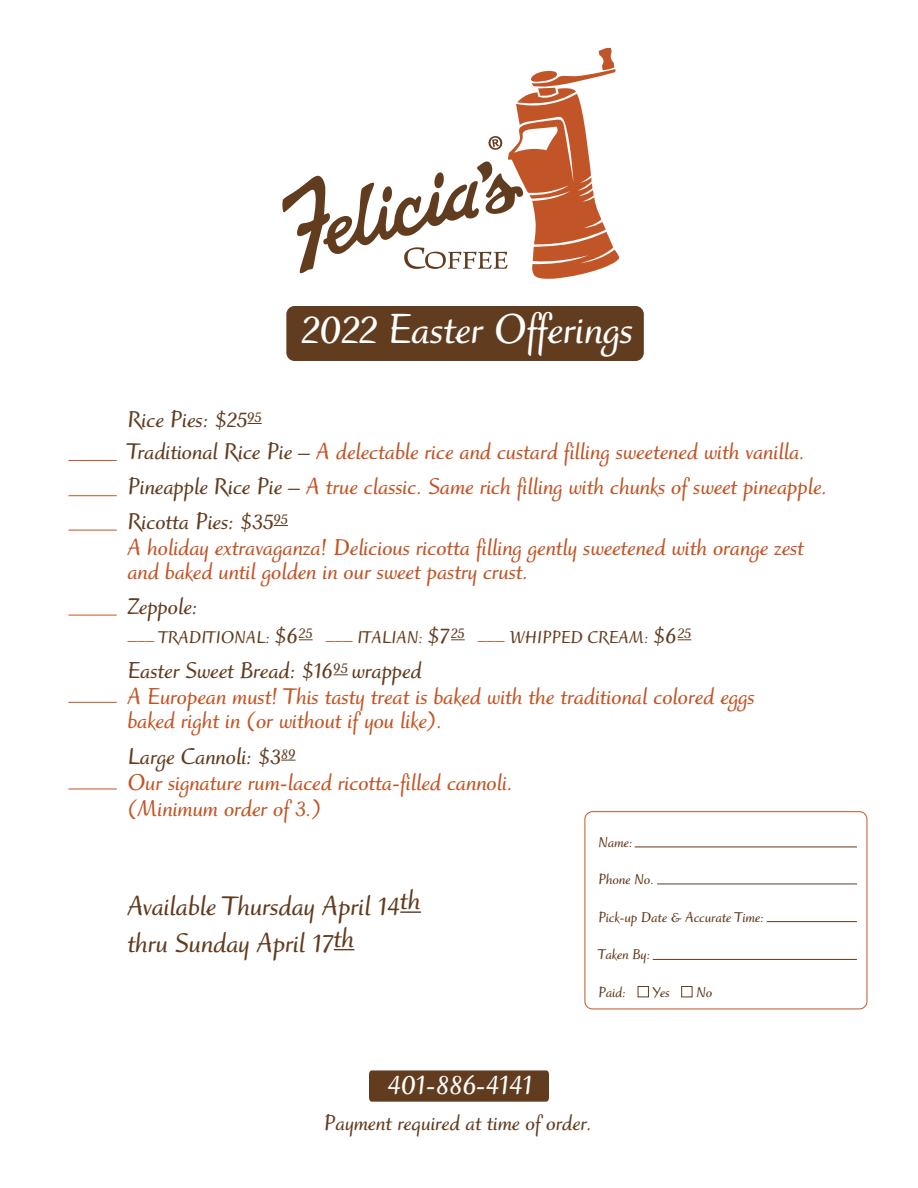
<style>
.page{position:relative;width:918px;height:1188px;background:#fff}
.page>*{position:absolute;margin:0;border:0;box-sizing:border-box;transform-origin:0 0}
.t1{font:700 43.95px "Ruzicka Freehand LH";color:#fff}
.t2{font:700 30px "Ruzicka Freehand LH";color:#fff}
.t3{font:700 28.5px/37.5px "Ruzicka Freehand LH";color:#623c1f}
.t4{font:700 24px/25px "Ruzicka Freehand LH";color:#c25527}
.t5{font:700 24px "Ruzicka Freehand LH";color:#623c1f}
.t6{font:700 22.5px "Ruzicka Freehand LH";color:#623c1f}
.t7{font:700 18px "Ruzicka Freehand LH";color:#623c1f}
.t8{font:700 15px "Ruzicka Freehand LH";color:#623c1f}
.s1{color:#623c1f}
.s2{color:#c25527}
.s3{font-size:24px}
</style>
<div class="page">
<div style="left:286px;top:306px;width:358px;height:55px;background:#623c1f;border-radius:8px"></div>
<svg style="left:282px;top:47px;width:338px;height:232px"></svg>
<hr style="left:68px;top:460px;width:49px;height:1px;background:#c25527">
<hr style="left:68px;top:495px;width:49px;height:1px;background:#c25527">
<hr style="left:68px;top:615px;width:49px;height:1px;background:#c25527">
<hr style="left:68px;top:530px;width:49px;height:1px;background:#c25527">
<hr style="left:68px;top:702px;width:49px;height:1px;background:#c25527">
<hr style="left:68px;top:789px;width:49px;height:1px;background:#c25527">
<svg style="left:248px;top:423px;width:14px;height:1px"></svg>
<svg style="left:274px;top:525px;width:14px;height:1px"></svg>
<svg style="left:299px;top:639px;width:14px;height:1px"></svg>
<svg style="left:451px;top:639px;width:14px;height:1px"></svg>
<svg style="left:678px;top:639px;width:13px;height:1px"></svg>
<svg style="left:334px;top:674px;width:14px;height:1px"></svg>
<svg style="left:281px;top:760px;width:15px;height:1px"></svg>
<hr style="left:400px;top:911px;width:21px;height:2px;background:#623c1f">
<svg style="left:334px;top:949px;width:20px;height:1px"></svg>
<div style="left:638px;top:986px;width:11px;height:11px;border:1px solid #623c1f"></div>
<div style="left:681px;top:986px;width:11px;height:11px;border:1px solid #623c1f"></div>
<hr style="left:635px;top:847px;width:222px;height:1px;background:#623c1f">
<hr style="left:657px;top:884px;width:200px;height:1px;background:#623c1f">
<hr style="left:653px;top:959px;width:204px;height:1px;background:#623c1f">
<hr style="left:767px;top:921px;width:90px;height:1px;background:#623c1f">
<div style="left:585px;top:811px;width:282px;height:198px;border:1px solid #c25527;border-radius:7px"></div>
<div style="left:369px;top:1070px;width:180px;height:32px;background:#623c1f"></div>
<h1 class="t1" style="left:302px;top:304px;width:333px">2022 Easter Offerings</h1>
<p class="t4" style="left:128px;top:404px;width:679px;line-height:32px"><span class="s1">Rice Pies: $25</span><sup>95<br></sup><span class="s1">Traditional Rice Pie –</span> A delectable rice and custard filling sweetened with vanilla.</p>
<p class="t4" style="left:128px;top:470px;width:702px;line-height:35px"><span class="s1">Pineapple Rice Pie –</span> A true classic. Same rich filling with chunks of sweet pineapple.<br><span class="s1">Ricotta Pies: $35</span><sup>95</sup></p>
<p class="t4" style="left:128px;top:536px;width:678px;line-height:24px">A holiday extravaganza! Delicious ricotta filling gently sweetened with orange zest and baked until golden in our sweet pastry crust.</p>
<p class="t5" style="left:128px;top:593px;width:72px">Zeppole:</p>
<p class="t7" style="left:128px;top:627px;width:565px"><span class="s2">–––</span> TRADITIONAL: <span class="s3">$6</span><sup>25</sup> <span class="s2">–––</span> ITALIAN: <span class="s3">$7</span><sup>25</sup> <span class="s2">–––</span> WHIPPED CREAM: <span class="s3">$6</span><sup>25</sup></p>
<p class="t4" style="left:128px;top:659px;width:629px"><span class="s1">Easter Sweet Bread: $16</span><sup>95</sup> <span class="s1">wrapped<br></span>A European must! This tasty treat is baked with the traditional colored eggs baked right in (or without if you like).</p>
<p class="t4" style="left:128px;top:744px;width:387px;line-height:26.2px"><span class="s1">Large Cannoli: $3</span><sup>89<br></sup>Our signature rum-laced ricotta-filled cannoli. (Minimum order of 3.)</p>
<p class="t3" style="left:128px;top:887px;width:295px">Available Thursday April 14th thru Sunday April 17th</p>
<p class="t8" style="left:598px;top:833px;width:36px">Name:</p>
<p class="t8" style="left:598px;top:871px;width:58px">Phone No.</p>
<p class="t8" style="left:598px;top:908px;width:167px">Pick-up Date &amp; Accurate Time:</p>
<p class="t8" style="left:598px;top:946px;width:54px">Taken By:</p>
<p class="t8" style="left:598px;top:983px;width:29px">Paid:</p>
<p class="t8" style="left:653px;top:983px;width:19px">Yes</p>
<p class="t8" style="left:696px;top:983px;width:18px">No</p>
<p class="t2" style="left:388px;top:1067px;width:146px">401-886-4141</p>
<p class="t6" style="left:324px;top:1110px;width:270px">Payment required at time of order.</p>
</div>
